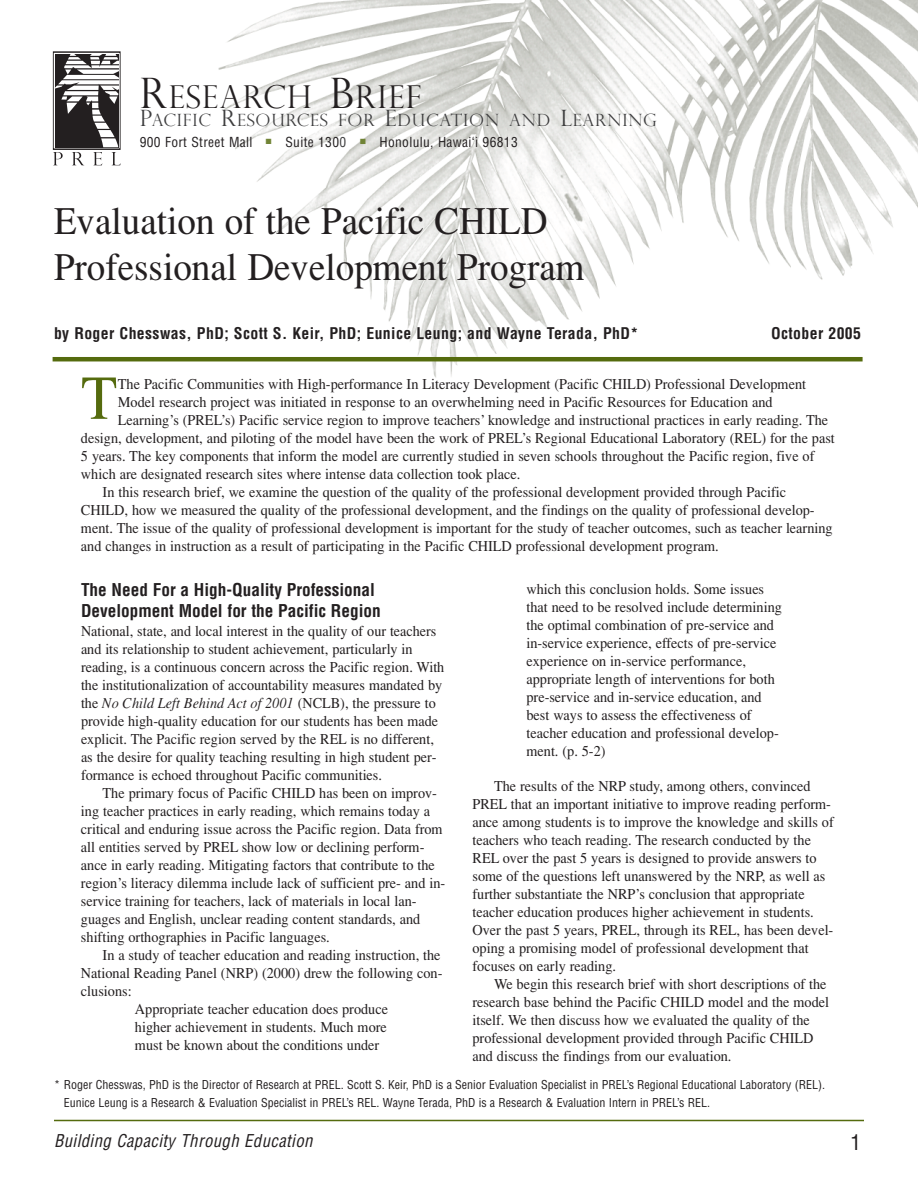
<style>
.page{position:relative;width:918px;height:1188px;background:#fff}
.page>*{position:absolute;margin:0;border:0;box-sizing:border-box;transform-origin:0 0}
.t1{font:62.4px "Times CI";color:#556b0e;scale:.95 1}
.t2{font:39px/46.8px "Times CI";color:#231f20;scale:.95 1}
.t3{font:300 31.5px "Perpetua Titling";letter-spacing:.045em;color:#231f20}
.t4{font:condensed 21px "Helvetica";color:#231f20}
.t5{font:700 condensed 17.25px/20.7px "Helvetica";color:#231f20}
.t6{font:italic condensed 17.25px "Helvetica";letter-spacing:.025em;color:#231f20}
.t7{font:300 16.8px "Perpetua Titling";letter-spacing:.045em;color:#3e3e3f}
.t8{font:700 condensed 15.75px "Helvetica";letter-spacing:.025em;color:#231f20}
.t9{font:15px/18px "Times CI";color:#231f20;scale:.95 1}
.t10{font:15px/18px "Times CI";color:#231f20;scale:.94 1}
.t11{font:condensed 13.5px "Helvetica";letter-spacing:.025em;color:#231f20}
.t12{font:condensed 12px/18px "Helvetica";color:#231f20}
.s1{font-size:42px}
.s2{font-size:22.5px}
.s3{color:#3e3e3f}
.s4{font-style:italic}
</style>
<div class="page">
<img style="left:200px;top:0;width:718px;height:378px">
<div style="left:53px;top:52px;width:68px;height:98px;border:1px solid #231f20"></div>
<svg style="left:53px;top:54px;width:68px;height:111px"></svg>
<hr style="left:53px;top:357px;width:810px;height:4px;background:#556b0e">
<hr style="left:54px;top:1120px;width:810px;height:1px;background:#556b0e">
<h3 class="t3" style="left:140px;top:79px;width:284px"><span class="s1">R</span>ESEARCH <span class="s1">B</span>RIEF</h3>
<p class="t7" style="left:140px;top:110px;width:519px"><span class="s2">P</span>ACIFIC <span class="s2">R</span>ESOURCES FOR <span class="s2">E</span>DUCATION AND <span class="s2">L</span>EARNING</p>
<p class="t11" style="left:140px;top:137px;width:380px">900 Fort Street Mall <sup>■</sup> Suite 130<span class="s3">0</span> <sup>■</sup> Honolulu, Hawai‘i 96813</p>
<h2 class="t2" style="left:54px;top:197px;width:560px">Evaluation of the Pacific CHILD<br>Professional Development Program</h2>
<p class="t8" style="left:54px;top:327px;width:586px">by Roger Chesswas, PhD; Scott S. Keir, PhD; Eunice Leung; and Wayne Terada, PhD*</p>
<p class="t8" style="left:771px;top:327px;width:92px">October 2005</p>
<h1 class="t1" style="left:81px;top:361px;width:40px">T</h1>
<p class="t9" style="left:118px;top:375px;width:726px">The Pacific Communities with High-performance In Literacy Development (Pacific CHILD) Professional Development</p>
<p class="t9" style="left:118px;top:393px;width:691px">Model research project was initiated in response to an overwhelming need in Pacific Resources for Education and</p>
<p class="t9" style="left:118px;top:411px;width:749px">Learning’s (PREL’s) Pacific service region to improve teachers’ knowledge and instructional practices in early reading. The</p>
<p class="t9" style="left:81px;top:429px;width:795px">design, development, and piloting of the model have been the work of PREL’s Regional Educational Laboratory (REL) for the past</p>
<p class="t9" style="left:81px;top:447px;width:774px">5 years. The key components that inform the model are currently studied in seven schools throughout the Pacific region, five of</p>
<p class="t9" style="left:81px;top:465px;width:464px">which are designated research sites where intense data collection took place.</p>
<p class="t9" style="left:103px;top:483px;width:721px">In this research brief, we examine the question of the quality of the professional development provided through Pacific</p>
<p class="t9" style="left:81px;top:501px;width:774px">CHILD, how we measured the quality of the professional development, and the findings on the quality of professional develop-</p>
<p class="t9" style="left:81px;top:519px;width:793px">ment. The issue of the quality of professional development is important for the study of teacher outcomes, such as teacher learning</p>
<p class="t9" style="left:81px;top:537px;width:673px">and changes in instruction as a result of participating in the Pacific CHILD professional development program.</p>
<p class="t5" style="left:81px;top:581px;width:301px">The Need For a High-Quality Professional<br>Development Model for the Pacific Region</p>
<p class="t10" style="left:81px;top:622px;width:388px">National, state, and local interest in the quality of our teachers and its relationship to student achievement, particularly in reading, is a continuous concern across the Pacific region. With the institutionalization of accountability measures mandated by the <span class="s4">No Child Left Behind Act of 2001</span> (NCLB), the pressure to provide high-quality education for our students has been made explicit. The Pacific region served by the REL is no different, as the desire for quality teaching resulting in high student per&shy;formance is echoed throughout Pacific communities.</p>
<p class="t9" style="left:81px;top:784px;width:385px;text-indent:22px">The primary focus of Pacific CHILD has been on improv&shy;ing teacher practices in early reading, which remains today a critical and enduring issue across the Pacific region. Data from all entities served by PREL show low or declining perform&shy;ance in early reading. Mitigating factors that contribute to the region’s literacy dilemma include lack of sufficient pre- and in&shy;service training for teachers, lack of materials in local lan&shy;guages and English, unclear reading content standards, and shifting orthographies in Pacific languages.</p>
<p class="t9" style="left:103px;top:946px;width:357px">In a study of teacher education and reading instruction, the</p>
<p class="t9" style="left:81px;top:964px;width:382px">National Reading Panel (NRP) (2000) drew the following con-</p>
<p class="t9" style="left:81px;top:982px;width:55px">clusions:</p>
<p class="t9" style="left:135px;top:1000px;width:268px">Appropriate teacher education does produce</p>
<p class="t9" style="left:135px;top:1018px;width:267px">higher achievement in students. Much more</p>
<p class="t9" style="left:135px;top:1036px;width:259px">must be known about the conditions under</p>
<p class="t9" style="left:526px;top:580px;width:270px">which this conclusion holds. Some issues that need to be resolved include determining the optimal combination of pre-service and in-service experience, effects of pre-service experience on in-service performance, appropriate length of interventions for both pre-service and in-service education, and best ways to assess the effectiveness of teacher education and professional develop&shy;ment. (p. 5-2)</p>
<p class="t9" style="left:472px;top:776px;width:382px;text-indent:22px">The results of the NRP study, among others, convinced PREL that an important initiative to improve reading perform&shy;ance among students is to improve the knowledge and skills of teachers who teach reading. The research conducted by the REL over the past 5 years is designed to provide answers to some of the questions left unanswered by the NRP, as well as further substantiate the NRP’s conclusion that appropriate teacher education produces higher achievement in students.<br>Over the past 5 years, PREL, through its REL, has been devel&shy;oping a promising model of professional development that focuses on early reading.</p>
<p class="t9" style="left:472px;top:974px;width:377px;text-indent:22px">We begin this research brief with short descriptions of the research base behind the Pacific CHILD model and the model itself. We then discuss how we evaluated the quality of the professional development provided through Pacific CHILD and discuss the findings from our evaluation.</p>
<p class="t12" style="left:64px;top:1077px;width:763px;text-indent:-10px">* Roger Chesswas, PhD is the Director of Research at PREL. Scott S. Keir, PhD is a Senior Evaluation Specialist in PREL’s Regional Educational Laboratory (REL).<br>Eunice Leung is a Research &amp; Evaluation Specialist in PREL’s REL. Wayne Terada, PhD is a Research &amp; Evaluation Intern in PREL’s REL.</p>
<p class="t6" style="left:54px;top:1134px;width:260px">Building Capacity Through Education</p>
<h3 class="t4" style="left:850px;top:1134px;width:12px">1</h3>
</div>
